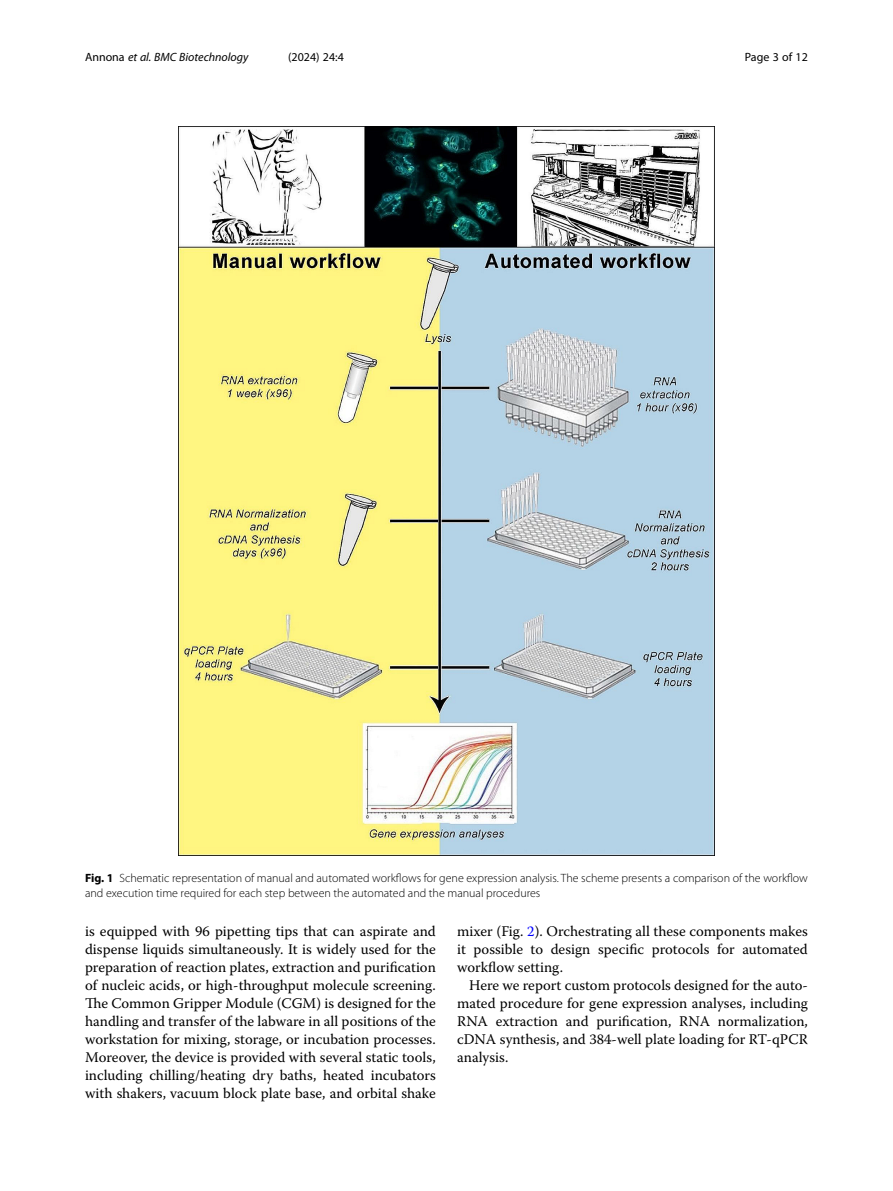
<style>
.page{position:relative;width:893px;height:1191px;background:#fff}
.page>*{position:absolute;margin:0;border:0;box-sizing:border-box;transform-origin:0 0}
.Body_Text{font:14.7px/18px "Warnock Pro";color:#000;text-align:justify}
.Body_Text_Indent{font:14.7px/18px "Warnock Pro";color:#000;text-align:justify}
.Figure_Caption{font:300 12px/15px "Myriad Pro";color:#000}
.t1{font:italic 12px "Myriad Pro";color:#000}
.t2{font:12px "Myriad Pro";color:#000}
.s1{font-style:normal}
.s2{font-weight:700}
.s3{color:#00f}
</style>
<div class="page">
<img style="left:178px;top:126px;width:536px;height:729px">
<p class="t1" style="left:85px;top:50px;width:165px"><span class="s1">Annona</span> et al. BMC Biotechnology</p>
<p class="t2" style="left:288px;top:50px;width:57px">(2024) 24:4</p>
<p class="t2" style="left:745px;top:50px;width:65px">Page 3 of 12</p>
<p class="Figure_Caption" style="left:85px;top:871px;width:724px"><span class="s2">Fig. 1</span> Schematic representation of manual and automated workflows for gene expression analysis. The scheme presents a comparison of the workflow and execution time required for each step between the automated and the manual procedures</p>
<p class="Body_Text" style="left:85px;top:922px;width:352px">is equipped with 96 pipetting tips that can aspirate and dispense liquids simultaneously. It is widely used for the preparation of reaction plates, extraction and purification of nucleic acids, or high-throughput molecule screening.<br>The Common Gripper Module (CGM) is designed for the handling and transfer of the labware in all positions of the workstation for mixing, storage, or incubation processes.<br>Moreover, the device is provided with several static tools, including chilling/heating dry baths, heated incubators with shakers, vacuum block plate base, and orbital shake</p>
<p class="Body_Text" style="left:457px;top:922px;width:352px">mixer (Fig. <span class="s3">2</span>). Orchestrating all these components makes it possible to design specific protocols for automated workflow setting.</p>
<p class="Body_Text_Indent" style="left:457px;top:976px;width:352px;text-indent:12px">Here we report custom protocols designed for the auto&shy;mated procedure for gene expression analyses, including RNA extraction and purification, RNA normalization, cDNA synthesis, and 384-well plate loading for RT-qPCR analysis.</p>
</div>
